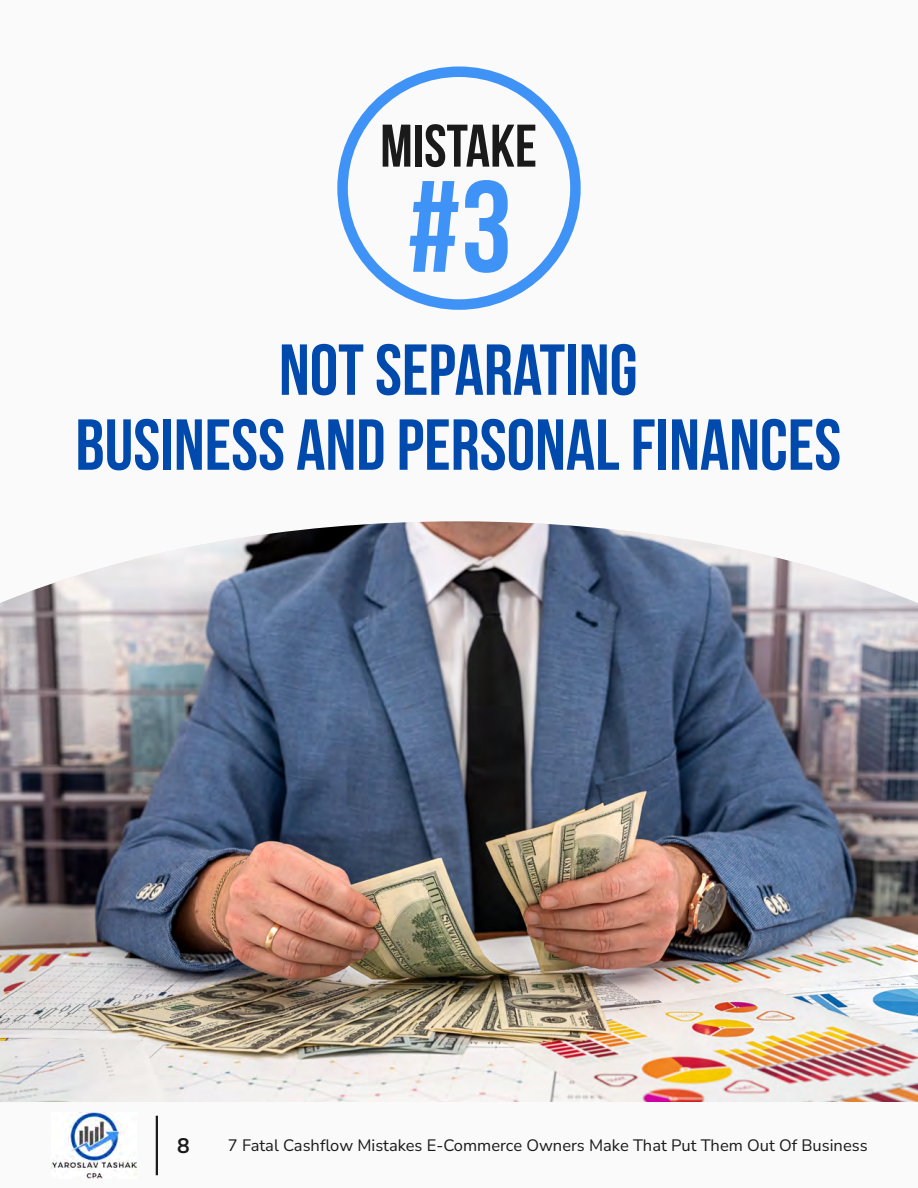
<style>
.page{position:relative;width:918px;height:1188px;background:#fafafa}
.page>*{position:absolute;margin:0;border:0;box-sizing:border-box;transform-origin:0 0}
.t1{font:700 129.6px "Bebas Neue";color:#3f93f6}
.t2{font:700 72px/75px "Bebas Neue";color:#004aad;text-align:center}
.t3{font:700 60px "Bebas Neue";color:#1a1a1a}
.t4{font:700 21px "Nunito Sans";color:#1a1a1a}
.t5{font:16.5px "Nunito Sans";color:#1a1a1a}
</style>
<div class="page">
<img style="left:0;top:521px;width:918px;height:581px">
<hr style="left:156px;top:1116px;width:2px;height:59px;background:#1a1a1a">
<svg style="left:337px;top:66px;width:244px;height:244px"></svg>
<img style="left:51px;top:1113px;width:85px;height:65px">
<h3 class="t3" style="left:380px;top:122px;width:158px">MISTAKE</h3>
<h1 class="t1" style="left:408px;top:175px;width:106px">#3</h1>
<h2 class="t2" style="left:75px;top:339px;width:767px">NOT SEPARATING<br>BUSINESS AND PERSONAL FINANCES</h2>
<p class="t4" style="left:177px;top:1132px;width:14px">8</p>
<p class="t5" style="left:228px;top:1135px;width:641px">7 Fatal Cashflow Mistakes E-Commerce Owners Make That Put Them Out Of Business</p>
</div>
